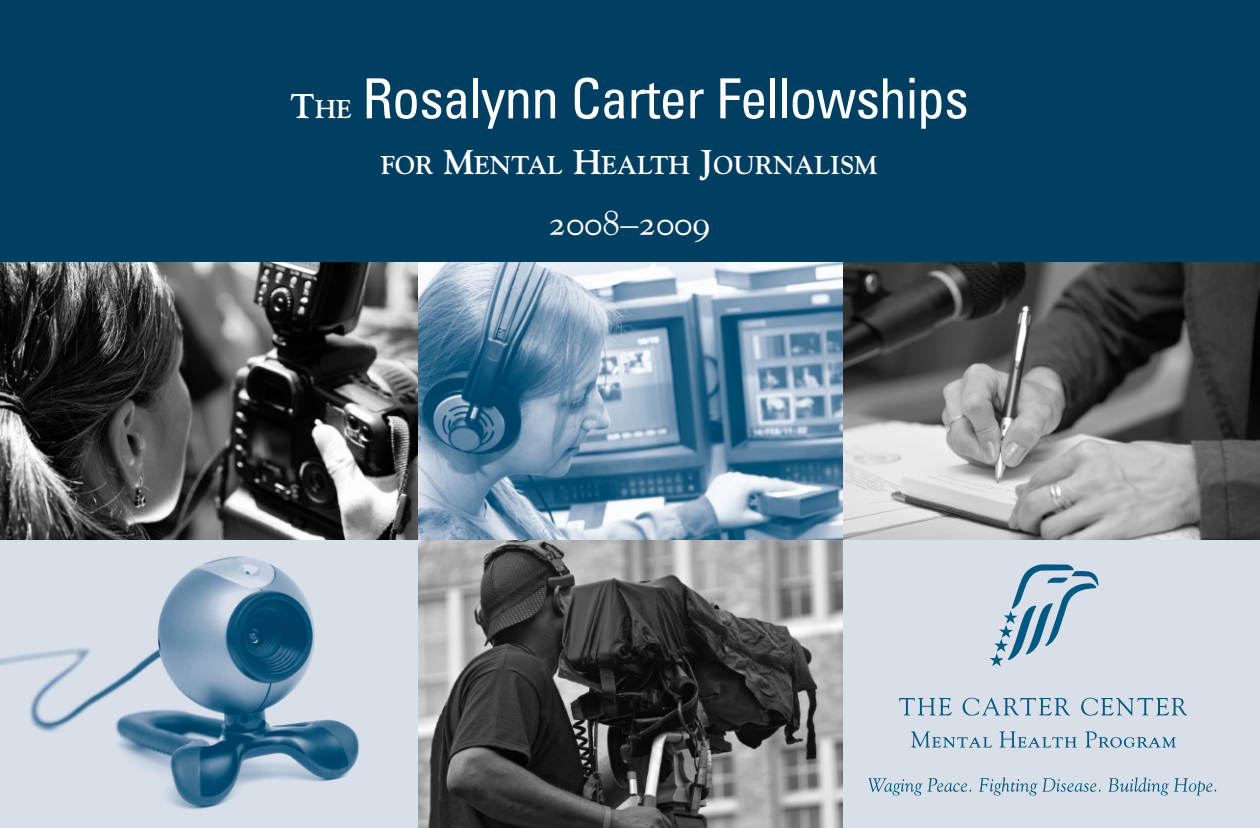
<style>
.page{position:relative;width:1260px;height:828px;background:#fff}
.page>*{position:absolute;margin:0;border:0;box-sizing:border-box;transform-origin:0 0}
.t1{font:condensed 55.6px "Univers";letter-spacing:-.02em;color:#fff}
.t2{font:36px "Goudy SC";color:#fff}
.t3{font:25.6px "Goudy Bold Os F";color:#fff}
.s1{font-family:"Goudy Bold Os F";font-stretch:normal;font-size:34.2px}
.s2{font-family:"Goudy Bold Os F";font-stretch:normal;font-size:25.6px}
.s3{font-size:34.2px}
</style>
<div class="page">
<img style="left:0;top:262px;width:1260px;height:278px">
<div style="left:0;top:0;width:1260px;height:262px;background:#003f61"></div>
<div style="left:843px;top:540px;width:417px;height:288px;background:#d8dfe8"></div>
<img style="left:0;top:540px;width:419px;height:288px">
<svg style="left:990px;top:564px;width:109px;height:103px"></svg>
<svg style="left:911px;top:731px;width:81px;height:17px"></svg>
<svg style="left:999px;top:731px;width:78px;height:17px"></svg>
<svg style="left:1085px;top:731px;width:91px;height:17px"></svg>
<svg style="left:899px;top:698px;width:53px;height:18px"></svg>
<svg style="left:963px;top:697px;width:107px;height:19px"></svg>
<svg style="left:1081px;top:697px;width:107px;height:19px"></svg>
<svg style="left:868px;top:778px;width:103px;height:17px"></svg>
<svg style="left:979px;top:777px;width:122px;height:18px"></svg>
<svg style="left:1108px;top:777px;width:108px;height:18px"></svg>
<img style="left:419px;top:540px;width:424px;height:288px">
<p class="t1" style="left:290px;top:67px;width:680px"><span class="s1">T</span><span class="s2">HE</span> Rosalynn Carter Fellowships</p>
<p class="t3" style="left:381px;top:156px;width:498px">FOR <span class="s3">M</span>ENTAL <span class="s3">H</span>EALTH <span class="s3">J</span>OURNALISM</p>
<p class="t2" style="left:548px;top:208px;width:163px">2008–2009</p>
</div>
